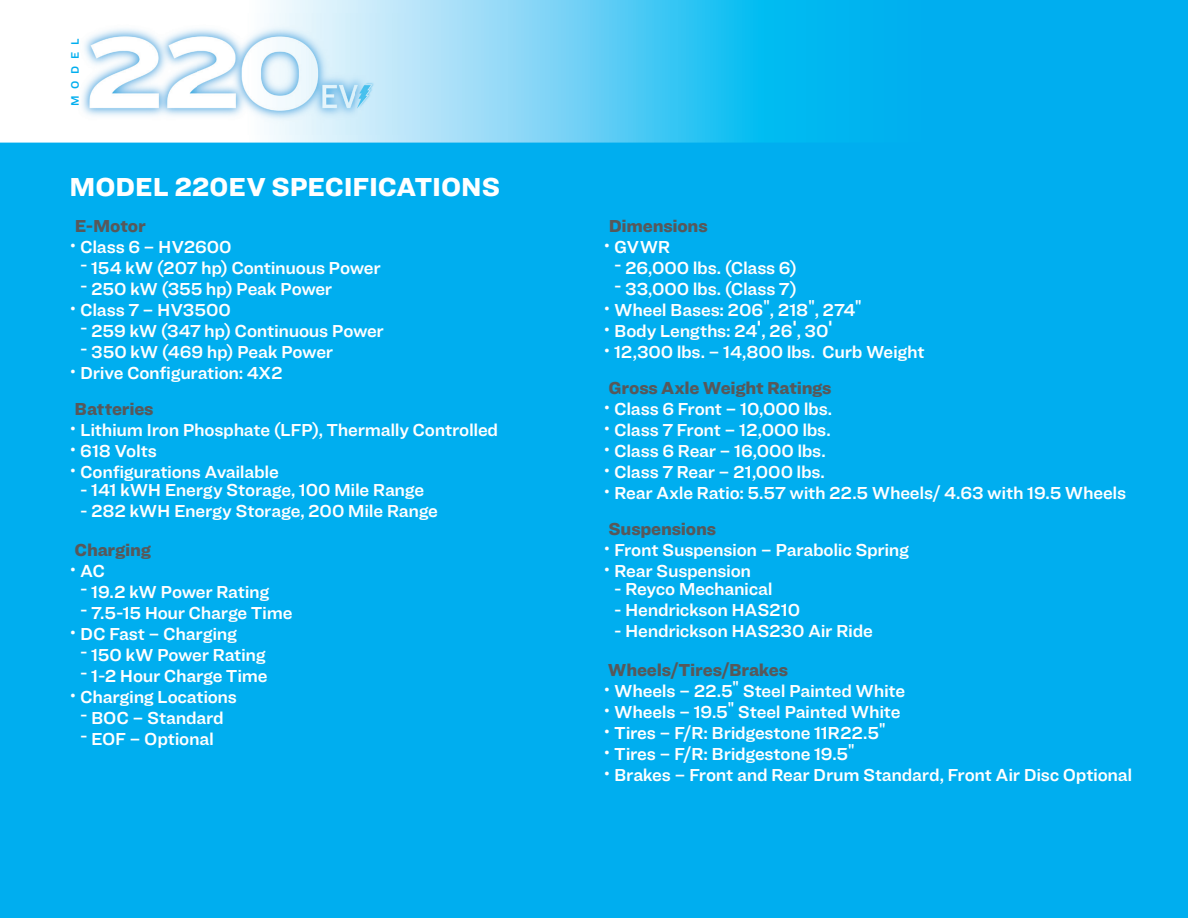
<style>
.page{position:relative;width:1188px;height:918px;background:#00aeef}
.page>*{position:absolute;margin:0;border:0;box-sizing:border-box;transform-origin:0 0}
.t1{font:900 27px "Ringside";color:#fff}
.t2{font:18px "Ringside Regular Semi";letter-spacing:-.015em;color:#fff}
.t3{font:900 18px "Ringside";letter-spacing:-.01em;color:#57585a}
.t4{font:11.25px "Ringside Regular Semi";letter-spacing:.61em;color:#00aeef}
.s1{font-family:"Helvetica LT";font-weight:700;font-stretch:condensed}
</style>
<div class="page">
<svg style="left:0;top:0;width:806px;height:143px;background:#78d6f6"></svg>
<img style="left:40px;top:13px;width:368px;height:121px">
<p class="t4" style="left:67px;top:106px;width:70px;rotate:-90deg">MODEL</p>
<h1 class="t1" style="left:70px;top:167px;width:432px">MODEL 220EV SPECIFICATIONS</h1>
<p class="t3" style="left:75px;top:212px;width:73px">E-Motor</p>
<p class="t2" style="left:71px;top:233px;width:163px"><sup>•</sup> Class 6 – HV2600</p>
<p class="t2" style="left:80px;top:254px;width:302px">- 154 kW (207 hp) Continuous Power</p>
<p class="t2" style="left:80px;top:275px;width:254px">- 250 kW (355 hp) Peak Power</p>
<p class="t2" style="left:71px;top:296px;width:162px"><sup>•</sup> Class 7 – HV3500</p>
<p class="t2" style="left:80px;top:317px;width:305px">- 259 kW (347 hp) Continuous Power</p>
<p class="t2" style="left:80px;top:338px;width:254px">- 350 kW (469 hp) Peak Power</p>
<p class="t2" style="left:71px;top:359px;width:213px"><sup>•</sup> Drive Configuration: 4X2</p>
<p class="t3" style="left:75px;top:395px;width:80px">Batteries</p>
<p class="t2" style="left:71px;top:416px;width:429px"><sup>•</sup> Lithium Iron Phosphate (LFP), Thermally Controlled</p>
<p class="t2" style="left:71px;top:437px;width:88px"><sup>•</sup> 618 Volts</p>
<p class="t2" style="left:71px;top:458px;width:210px"><sup>•</sup> Configurations Available</p>
<p class="t2" style="left:80px;top:476px;width:345px">- 141 kWH Energy Storage, 100 Mile Range</p>
<p class="t2" style="left:80px;top:497px;width:359px">- 282 kWH Energy Storage, 200 Mile Range</p>
<p class="t3" style="left:75px;top:536px;width:78px">Charging</p>
<p class="t2" style="left:71px;top:557px;width:36px"><sup>•</sup> AC</p>
<p class="t2" style="left:80px;top:578px;width:191px">- 19.2 kW Power Rating</p>
<p class="t2" style="left:80px;top:599px;width:214px">- 7.5-15 Hour Charge Time</p>
<p class="t2" style="left:71px;top:620px;width:168px"><sup>•</sup> DC Fast – Charging</p>
<p class="t2" style="left:80px;top:641px;width:187px">- 150 kW Power Rating</p>
<p class="t2" style="left:80px;top:662px;width:189px">- 1-2 Hour Charge Time</p>
<p class="t2" style="left:71px;top:683px;width:168px"><sup>•</sup> Charging Locations</p>
<p class="t2" style="left:80px;top:704px;width:145px">- BOC – Standard</p>
<p class="t2" style="left:80px;top:725px;width:135px">- EOF – Optional</p>
<p class="t3" style="left:609px;top:212px;width:101px">Dimensions</p>
<p class="t2" style="left:605px;top:233px;width:67px"><sup>•</sup> GVWR</p>
<p class="t2" style="left:614px;top:254px;width:184px">- 26,000 lbs. (Class 6)</p>
<p class="t2" style="left:614px;top:275px;width:184px">- 33,000 lbs. (Class 7)</p>
<p class="t2" style="left:605px;top:296px;width:258px"><sup>•</sup> Wheel Bases: 206<sup>"</sup>, 218<sup>"</sup>, 274<sup>"</sup></p>
<p class="t2" style="left:605px;top:317px;width:230px"><sup>•</sup> Body Lengths: 24<span class="s1">'</span>, 26<span class="s1">'</span>, 30<span class="s1">'</span></p>
<p class="t2" style="left:605px;top:338px;width:322px"><sup>•</sup> 12,300 lbs. – 14,800 lbs. Curb Weight</p>
<p class="t3" style="left:609px;top:374px;width:225px">Gross Axle Weight Ratings</p>
<p class="t2" style="left:605px;top:395px;width:229px"><sup>•</sup> Class 6 Front – 10,000 lbs.</p>
<p class="t2" style="left:605px;top:416px;width:228px"><sup>•</sup> Class 7 Front – 12,000 lbs.</p>
<p class="t2" style="left:605px;top:437px;width:223px"><sup>•</sup> Class 6 Rear – 16,000 lbs.</p>
<p class="t2" style="left:605px;top:458px;width:222px"><sup>•</sup> Class 7 Rear – 21,000 lbs.</p>
<p class="t2" style="left:605px;top:479px;width:523px"><sup>•</sup> Rear Axle Ratio: 5.57 with 22.5 Wheels/ 4.63 with 19.5 Wheels</p>
<p class="t3" style="left:609px;top:515px;width:109px">Suspensions</p>
<p class="t2" style="left:605px;top:536px;width:306px"><sup>•</sup> Front Suspension – Parabolic Spring</p>
<p class="t2" style="left:605px;top:557px;width:148px"><sup>•</sup> Rear Suspension</p>
<p class="t2" style="left:614px;top:575px;width:160px">- Reyco Mechanical</p>
<p class="t2" style="left:614px;top:596px;width:187px">- Hendrickson HAS210</p>
<p class="t2" style="left:614px;top:617px;width:260px">- Hendrickson HAS230 Air Ride</p>
<p class="t3" style="left:608px;top:656px;width:182px">Wheels/Tires/Brakes</p>
<p class="t2" style="left:605px;top:677px;width:302px"><sup>•</sup> Wheels – 22.5<sup>"</sup> Steel Painted White</p>
<p class="t2" style="left:605px;top:698px;width:297px"><sup>•</sup> Wheels – 19.5<sup>"</sup> Steel Painted White</p>
<p class="t2" style="left:605px;top:719px;width:282px"><sup>•</sup> Tires – F/R: Bridgestone 11R22.5<sup>"</sup></p>
<p class="t2" style="left:605px;top:740px;width:251px"><sup>•</sup> Tires – F/R: Bridgestone 19.5<sup>"</sup></p>
<p class="t2" style="left:605px;top:761px;width:529px"><sup>•</sup> Brakes – Front and Rear Drum Standard, Front Air Disc Optional</p>
</div>
